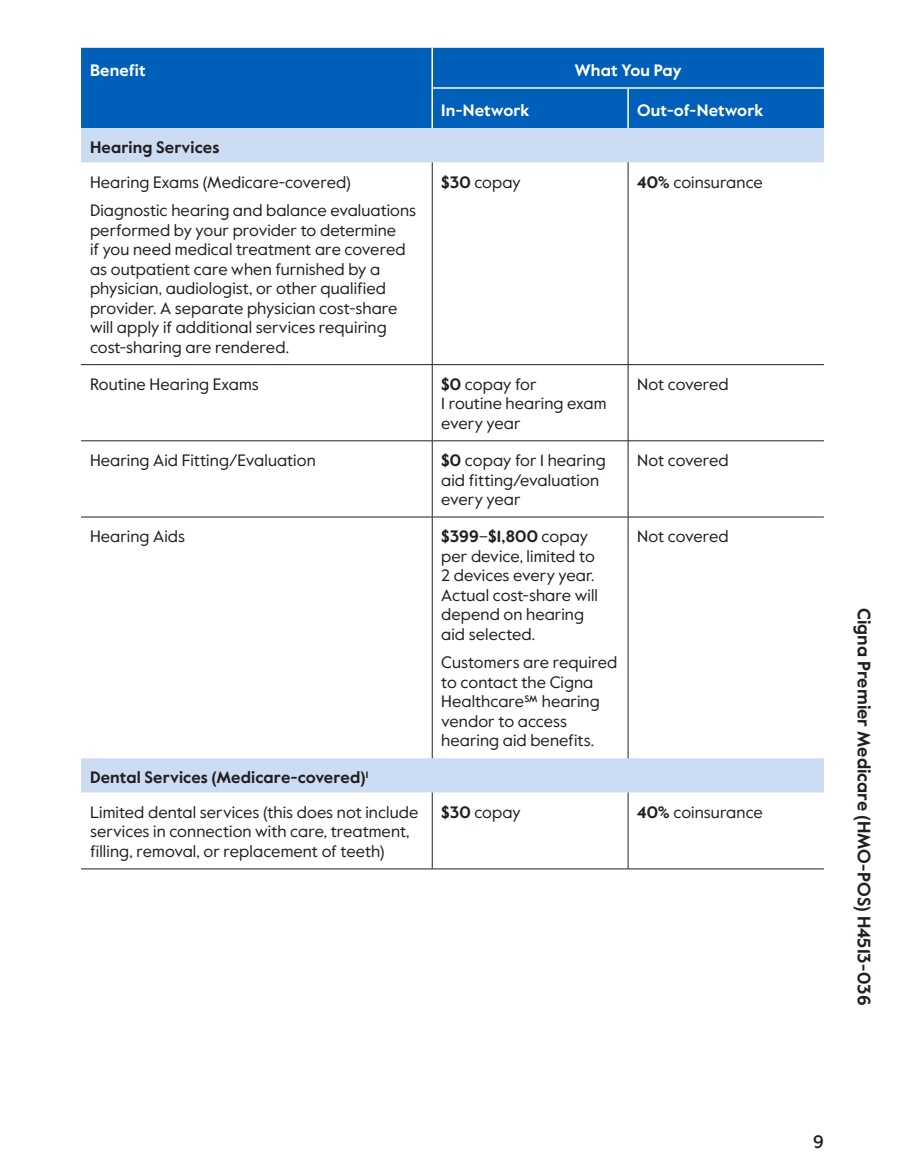
<style>
.page{position:relative;width:905px;height:1175px;background:#fff}
.page>*{position:absolute;margin:0;border:0;box-sizing:border-box;transform-origin:0 0}
.margin_plan_name{font:700 18px "Value Sans Pro";color:#231f20}
.t1{font:500 18px "Value Sans Pro";color:#231f20}
.table_para{font:16.5px/19.5px "Value Sans Pro";letter-spacing:.005em;color:#231f20}
.table_row_h1{font:700 16.5px "Value Sans Pro";letter-spacing:.005em;color:#231f20}
.table_col_h1_align_right{font:700 16.5px "Value Sans Pro";letter-spacing:.005em;color:#fff}
.table_col_h1_align_center{font:700 16.5px "Value Sans Pro";color:#fff}
.s1{font-weight:700}
</style>
<div class="page">
<div style="left:81px;top:48px;width:743px;height:80px;background:#005fb9"></div>
<svg style="left:81px;top:128px;width:743px;height:664px"></svg>
<hr style="left:81px;top:364px;width:351px;height:1px;background:#231f20">
<hr style="left:432px;top:364px;width:196px;height:1px;background:#231f20">
<hr style="left:628px;top:364px;width:196px;height:1px;background:#231f20">
<hr style="left:81px;top:440px;width:351px;height:1px;background:#231f20">
<hr style="left:432px;top:440px;width:196px;height:1px;background:#231f20">
<hr style="left:628px;top:440px;width:196px;height:1px;background:#231f20">
<hr style="left:81px;top:517px;width:351px;height:1px;background:#231f20">
<hr style="left:432px;top:517px;width:196px;height:1px;background:#231f20">
<hr style="left:628px;top:517px;width:196px;height:1px;background:#231f20">
<hr style="left:432px;top:162px;width:1px;height:202px;background:#231f20">
<hr style="left:432px;top:365px;width:1px;height:75px;background:#231f20">
<hr style="left:432px;top:441px;width:1px;height:76px;background:#231f20">
<hr style="left:432px;top:517px;width:1px;height:241px;background:#231f20">
<hr style="left:432px;top:792px;width:1px;height:76px;background:#231f20">
<hr style="left:627px;top:162px;width:1px;height:202px;background:#231f20">
<hr style="left:627px;top:365px;width:1px;height:75px;background:#231f20">
<hr style="left:627px;top:441px;width:1px;height:76px;background:#231f20">
<hr style="left:627px;top:517px;width:1px;height:241px;background:#231f20">
<hr style="left:627px;top:792px;width:1px;height:76px;background:#231f20">
<hr style="left:81px;top:868px;width:351px;height:1px;background:#231f20">
<hr style="left:432px;top:868px;width:196px;height:1px;background:#231f20">
<hr style="left:628px;top:868px;width:196px;height:1px;background:#231f20">
<hr style="left:431px;top:48px;width:2px;height:39px;background:#fff">
<hr style="left:628px;top:87px;width:196px;height:2px;background:#fff">
<hr style="left:431px;top:87px;width:197px;height:2px;background:#fff">
<hr style="left:627px;top:89px;width:1px;height:39px;background:#fff">
<hr style="left:431px;top:89px;width:2px;height:39px;background:#fff">
<p class="table_col_h1_align_right" style="left:90px;top:60px;width:57px">Benefit</p>
<p class="table_col_h1_align_center" style="left:574px;top:60px;width:109px">What You Pay</p>
<p class="table_col_h1_align_right" style="left:441px;top:100px;width:90px">In-Network</p>
<p class="table_col_h1_align_right" style="left:637px;top:100px;width:128px">Out-of-Network</p>
<p class="table_row_h1" style="left:90px;top:138px;width:131px">Hearing Services</p>
<p class="table_para" style="left:90px;top:172px;width:262px">Hearing Exams (Medicare-covered)</p>
<p class="table_para" style="left:90px;top:201px;width:328px">Diagnostic hearing and balance evaluations performed by your provider to determine<br>if you need medical treatment are covered as outpatient care when furnished by a physician, audiologist, or other qualified provider. A separate physician cost-share will apply if additional services requiring cost-sharing are rendered.</p>
<p class="table_para" style="left:441px;top:172px;width:81px"><span class="s1">$30</span> copay</p>
<p class="table_para" style="left:637px;top:172px;width:127px"><span class="s1">40%</span> coinsurance</p>
<p class="table_para" style="left:90px;top:374px;width:170px">Routine Hearing Exams</p>
<p class="table_para" style="left:441px;top:374px;width:167px"><span class="s1">$0</span> copay for<br>1 routine hearing exam every year</p>
<p class="table_para" style="left:637px;top:374px;width:93px">Not covered</p>
<p class="table_para" style="left:90px;top:451px;width:227px">Hearing Aid Fitting/Evaluation</p>
<p class="table_para" style="left:441px;top:451px;width:166px"><span class="s1">$0</span> copay for 1 hearing aid fitting/evaluation every year</p>
<p class="table_para" style="left:637px;top:451px;width:93px">Not covered</p>
<p class="table_para" style="left:90px;top:527px;width:97px">Hearing Aids</p>
<p class="table_para" style="left:441px;top:527px;width:158px"><span class="s1">$399</span>–<span class="s1">$1,800</span> copay per device, limited to<br>2 devices every year.<br>Actual cost-share will depend on hearing aid selected.</p>
<p class="table_para" style="left:441px;top:653px;width:178px">Customers are required to contact the Cigna<br>Healthcare℠ hearing vendor to access hearing aid benefits.</p>
<p class="table_para" style="left:637px;top:527px;width:93px">Not covered</p>
<p class="table_row_h1" style="left:90px;top:767px;width:280px">Dental Services (Medicare-covered)<sup>1</sup></p>
<p class="table_para" style="left:90px;top:802px;width:330px">Limited dental services (this does not include services in connection with care, treatment, filling, removal, or replacement of teeth)</p>
<p class="table_para" style="left:441px;top:802px;width:81px"><span class="s1">$30</span> copay</p>
<p class="table_para" style="left:637px;top:802px;width:127px"><span class="s1">40%</span> coinsurance</p>
<p class="margin_plan_name" style="left:874px;top:608px;width:399px;rotate:90deg">Cigna Premier Medicare (HMO-POS) H4513-036</p>
<p class="t1" style="left:813px;top:1130px;width:12px">9</p>
</div>
